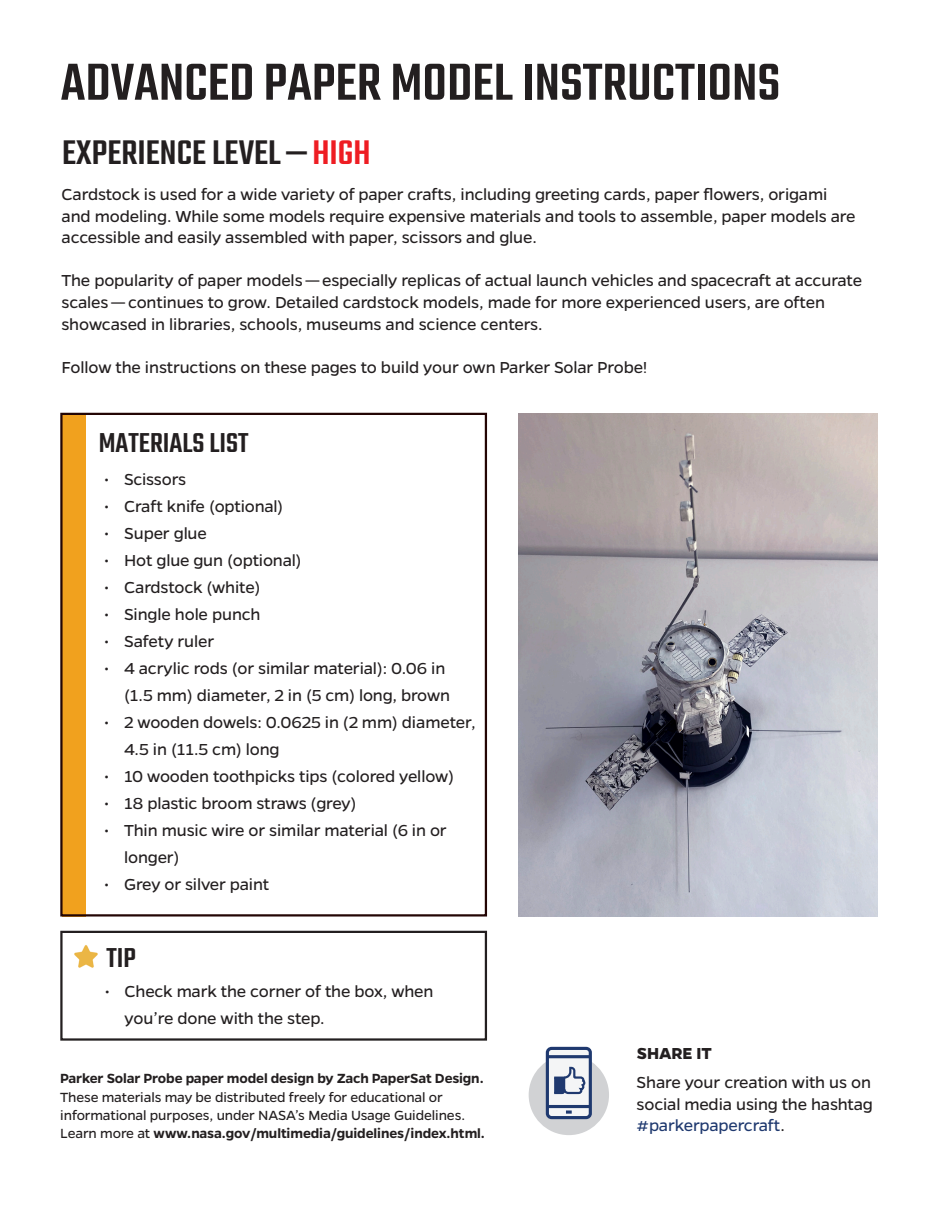
<style>
.page{position:relative;width:945px;height:1215px;background:#fff}
.page>*{position:absolute;margin:0;border:0;box-sizing:border-box;transform-origin:0 0}
.t1{font:500 57px "Teko";color:#231f20}
.t2{font:500 37.5px "Teko";color:#231f20}
.instructions{font:500 30px "Teko";color:#231f20}
.instructions-2{font:18px/27px "Gentona";letter-spacing:-.01em;color:#231f20}
.Body{font:18px/21.6px "Gentona";letter-spacing:-.01em;color:#231f20;text-align:justify}
.t3{font:700 18px "Gentona";color:#231f20}
.instructions-3{font:15px/18px "Gentona";letter-spacing:-.01em;color:#231f20}
.instructions-4{font:600 15px "Gentona";letter-spacing:-.01em;color:#231f20}
.s1{color:#ee1d23}
.s2{font-weight:600}
.s3{color:#1f396f}
</style>
<div class="page">
<div style="left:62px;top:413px;width:24px;height:504px;background:#f1a11e"></div>
<div style="left:529px;top:1055px;width:80px;height:80px;background:#d1d2d4;border-radius:50%"></div>
<div style="left:547px;top:1048px;width:43px;height:70px;background:#f4f5f6;border-radius:4px"></div>
<div style="left:546px;top:1047px;width:46px;height:72px;border:3px solid #1f396f;border-radius:4px"></div>
<hr style="left:547px;top:1055px;width:43px;height:3px;background:#1f396f">
<hr style="left:547px;top:1105px;width:43px;height:3px;background:#1f396f">
<svg style="left:566px;top:1110px;width:6px;height:4px"></svg>
<svg style="left:554px;top:1066px;width:32px;height:29px"></svg>
<div style="left:60px;top:931px;width:427px;height:110px;border:2px solid #231f20"></div>
<img style="left:74px;top:945px;width:24px;height:23px">
<div style="left:60px;top:413px;width:427px;height:504px;border:2px solid #230504"></div>
<img style="left:519px;top:413px;width:358px;height:504px">
<p class="t1" style="left:61px;top:49px;width:721px">ADVANCED PAPER MODEL INSTRUCTIONS</p>
<p class="t2" style="left:62px;top:130px;width:310px">EXPERIENCE LEVEL—<span class="s1">HIGH</span></p>
<p class="instructions-2" style="left:62px;top:183px;width:795px;line-height:21.6px">Cardstock is used for a wide variety of paper crafts, including greeting cards, paper flowers, origami and modeling. While some models require expensive materials and tools to assemble, paper models are accessible and easily assembled with paper, scissors and glue.</p>
<p class="instructions-2" style="left:62px;top:270px;width:802px;line-height:21.6px">The popularity of paper models — especially replicas of actual launch vehicles and spacecraft at accurate scales — continues to grow. Detailed cardstock models, made for more experienced users, are often showcased in libraries, schools, museums and science centers.</p>
<p class="instructions-2" style="left:62px;top:354px;width:587px">Follow the instructions on these pages to build your own Parker Solar Probe!</p>
<p class="instructions" style="left:99px;top:426px;width:151px">MATERIALS LIST</p>
<p class="instructions-2" style="left:104px;top:466px;width:84px">• Scissors</p>
<p class="instructions-2" style="left:104px;top:493px;width:181px">• Craft knife (optional)</p>
<p class="instructions-2" style="left:104px;top:520px;width:104px">• Super glue</p>
<p class="instructions-2" style="left:104px;top:547px;width:199px">• Hot glue gun (optional)</p>
<p class="instructions-2" style="left:104px;top:574px;width:158px">• Cardstock (white)</p>
<p class="instructions-2" style="left:104px;top:601px;width:158px">• Single hole punch</p>
<p class="instructions-2" style="left:104px;top:628px;width:112px">• Safety ruler</p>
<p class="instructions-2" style="left:104px;top:655px;width:348px;text-align:right">• 4 acrylic rods (or similar material): 0.06 in (1.5 mm) diameter, 2 in (5 cm) long, brown</p>
<p class="instructions-2" style="left:124px;top:709px;width:353px;text-indent:-20px">• 2 wooden dowels: 0.0625 in (2 mm) diameter,<br>4.5 in (11.5 cm) long</p>
<p class="instructions-2" style="left:104px;top:763px;width:352px">• 10 wooden toothpicks tips (colored yellow)</p>
<p class="instructions-2" style="left:104px;top:790px;width:254px">• 18 plastic broom straws (grey)</p>
<p class="instructions-2" style="left:124px;top:817px;width:324px;text-indent:-20px">• Thin music wire or similar material (6 in or longer)</p>
<p class="instructions-2" style="left:104px;top:871px;width:167px">• Grey or silver paint</p>
<p class="instructions" style="left:107px;top:941px;width:31px">TIP</p>
<p class="instructions-2" style="left:125px;top:977px;width:310px;text-indent:-20px">• Check mark the corner of the box, when you’re done with the step.</p>
<p class="instructions-4" style="left:60px;top:1069px;width:425px">Parker Solar Probe paper model design by Zach PaperSat Design.</p>
<p class="instructions-3" style="left:60px;top:1088px;width:426px">These materials may be distributed freely for educational or informational purposes, under NASA’s Media Usage Guidelines.<br>Learn more at <span class="s2">www.nasa.gov/multimedia/guidelines/index.html.</span></p>
<p class="t3" style="left:637px;top:1043px;width:76px">SHARE IT</p>
<p class="Body" style="left:637px;top:1072px;width:238px">Share your creation with us on social media using the hashtag <span class="s3">#parkerpapercraft</span>.</p>
</div>
